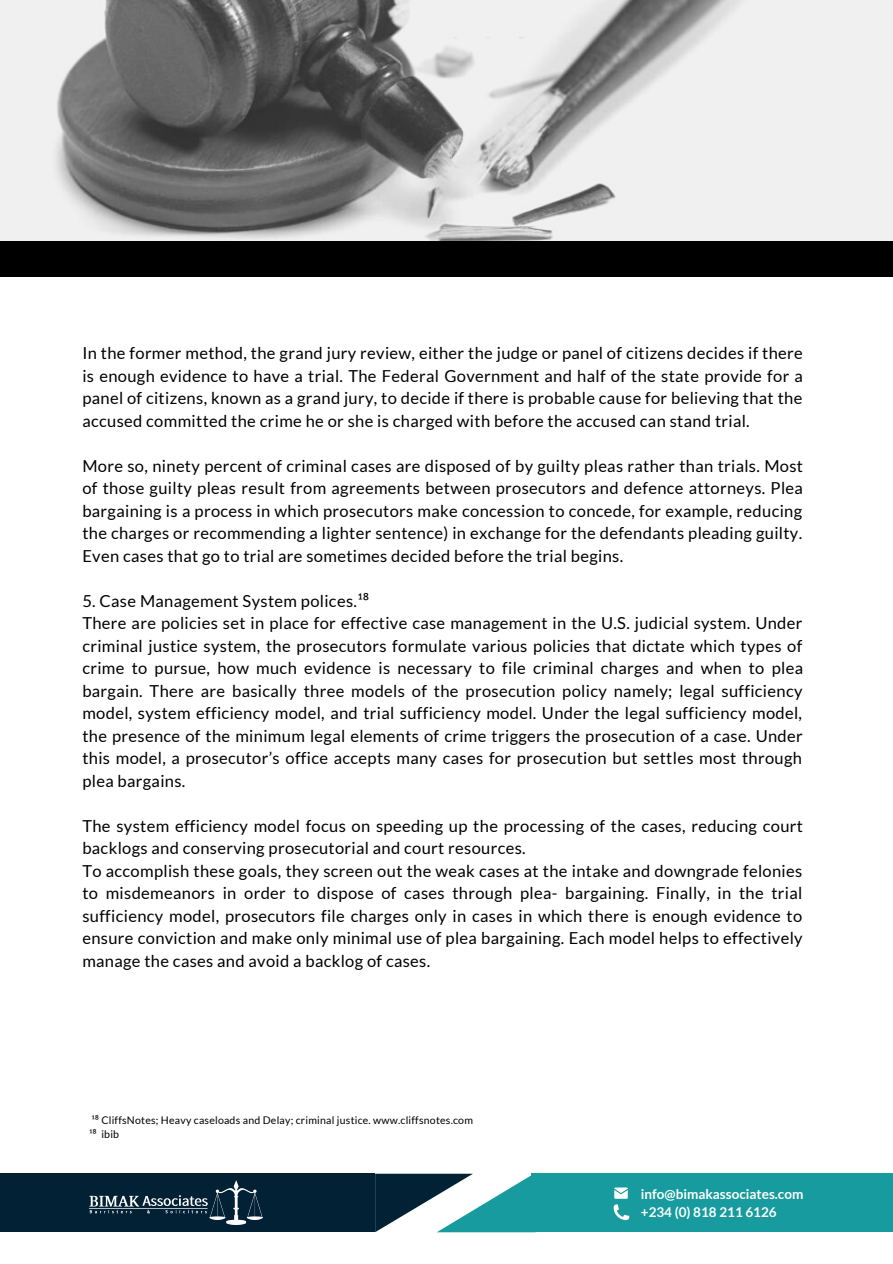
<style>
.page{position:relative;width:893px;height:1264px;background:#fff}
.page>*{position:absolute;margin:0;border:0;box-sizing:border-box;transform-origin:0 0}
.t1{font:16.5px/22.5px "Lato";letter-spacing:.02em;color:#000;text-align:justify}
.t2{font:700 13.5px/18px "Lato";color:#fff}
.t3{font:10.5px/14.1px "Lato";letter-spacing:.02em;color:#000}
.s1{font-family:"Noto Sans"}
</style>
<div class="page">
<img style="left:0;top:0;width:892px;height:240px">
<div style="left:0;top:241px;width:892px;height:36px;background:#000"></div>
<div style="left:0;top:1173px;width:375px;height:59px;background:#022135"></div>
<div style="left:531px;top:1173px;width:361px;height:59px;background:#179b9e"></div>
<svg style="left:375px;top:1173px;width:156px;height:59px"></svg>
<img style="left:89px;top:1180px;width:173px;height:44px">
<svg style="left:613px;top:1204px;width:16px;height:15px"></svg>
<svg style="left:614px;top:1187px;width:13px;height:11px"></svg>
<p class="t1" style="left:82px;top:341px;width:722px">In the former method, the grand jury review, either the judge or panel of citizens decides if there is enough evidence to have a trial. The Federal Government and half of the state provide for a panel of citizens, known as a grand jury, to decide if there is probable cause for believing that the accused committed the crime he or she is charged with before the accused can stand trial.</p>
<p class="t1" style="left:82px;top:454px;width:722px">More so, ninety percent of criminal cases are disposed of by guilty pleas rather than trials. Most of those guilty pleas result from agreements between prosecutors and defence attorneys. Plea bargaining is a process in which prosecutors make concession to concede, for example, reducing the charges or recommending a lighter sentence) in exchange for the defendants pleading guilty.<br>Even cases that go to trial are sometimes decided before the trial begins.</p>
<p class="t1" style="left:82px;top:589px;width:722px;text-align:left">5. Case Management System polices.¹<span class="s1">⁸<br></span>There are policies set in place for effective case management in the U.S. judicial system. Under criminal justice system, the prosecutors formulate various policies that dictate which types of crime to pursue, how much evidence is necessary to file criminal charges and when to plea bargain. There are basically three models of the prosecution policy namely; legal sufficiency model, system efficiency model, and trial sufficiency model. Under the legal sufficiency model, the presence of the minimum legal elements of crime triggers the prosecution of a case. Under this model, a prosecutor’s office accepts many cases for prosecution but settles most through plea bargains.</p>
<p class="t1" style="left:82px;top:814px;width:722px;text-align:left">The system efficiency model focus on speeding up the processing of the cases, reducing court backlogs and conserving prosecutorial and court resources.<br>To accomplish these goals, they screen out the weak cases at the intake and downgrade felonies to misdemeanors in order to dispose of cases through plea- bargaining. Finally, in the trial sufficiency model, prosecutors file charges only in cases in which there is enough evidence to ensure conviction and make only minimal use of plea bargaining. Each model helps to effectively manage the cases and avoid a backlog of cases.</p>
<p class="t3" style="left:89px;top:1113px;width:385px">¹<span class="s1">⁸</span> CliffsNotes; Heavy caseloads and Delay; criminal justice. www.cliffsnotes.com<br>¹<span class="s1">⁸</span> ibib</p>
<p class="t2" style="left:640px;top:1184px;width:164px">info@bimakassociates.com +234 (0) 818 211 6126</p>
</div>
